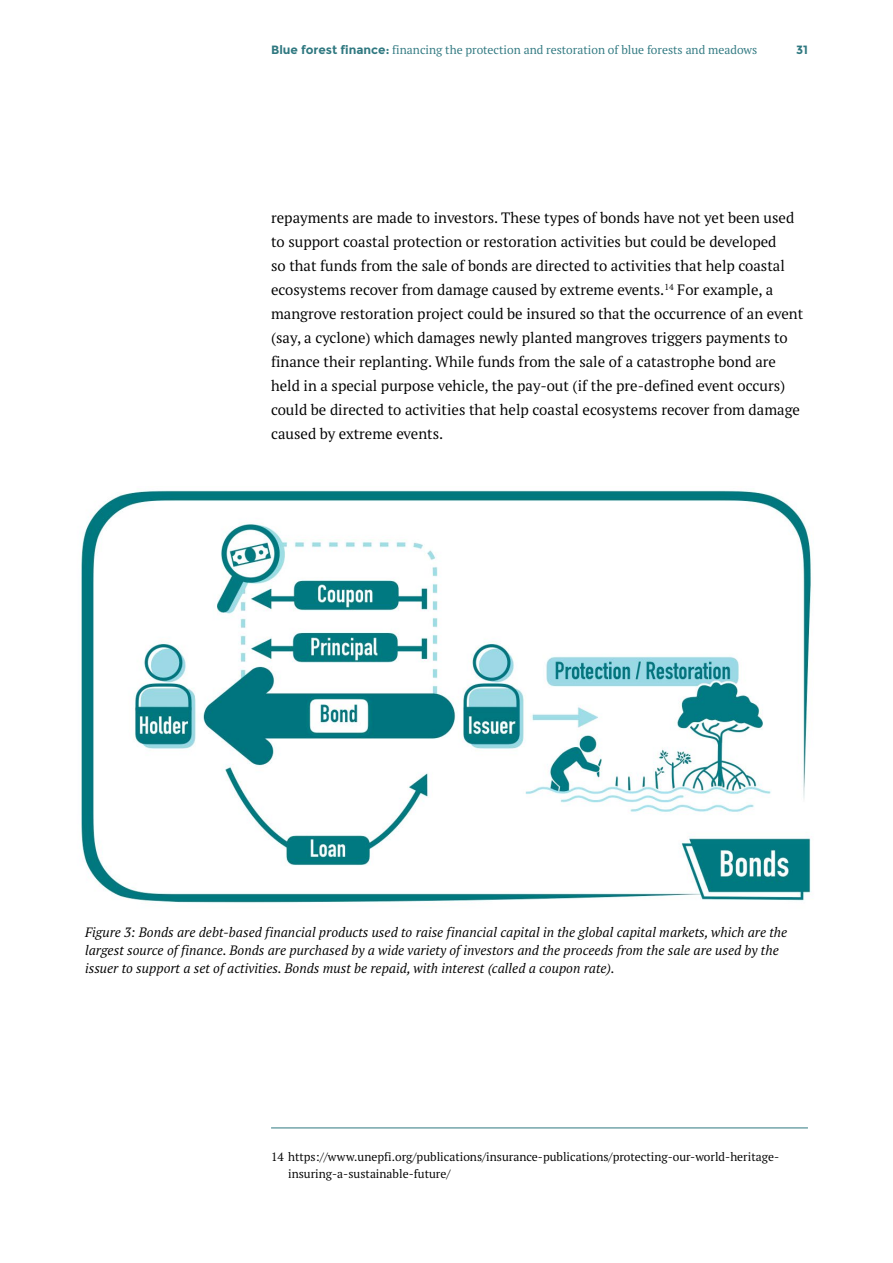
<style>
.page{position:relative;width:893px;height:1263px;background:#fff}
.page>*{position:absolute;margin:0;border:0;box-sizing:border-box;transform-origin:0 0}
.t1{font:15px/24px "PT Serif Pro";color:#000}
.t2{font:italic 13.5px/18px "PT Serif Pro";color:#000}
.t3{font:12px/16.5px "PT Serif Pro";color:#000}
.t4{font:12px "PT Serif Pro";color:#2f7880}
.t5{font:700 12px "Montserrat";color:#2f7880}
.s1{font-family:"Montserrat";font-weight:700}
</style>
<div class="page">
<hr style="left:271px;top:1127px;width:537px;height:1px;background:#2f7880">
<img style="left:81px;top:490px;width:730px;height:413px">
<p class="t4" style="left:271px;top:42px;width:488px"><span class="s1">Blue forest finance:</span> financing the protection and restoration of blue forests and meadows</p>
<p class="t5" style="left:796px;top:43px;width:13px">31</p>
<p class="t1" style="left:271px;top:205px;width:534px">repayments are made to investors. These types of bonds have not yet been used to support coastal protection or restoration activities but could be developed<br>so that funds from the sale of bonds are directed to activities that help coastal ecosystems recover from damage caused by extreme events.<sup>14</sup> For example, a mangrove restoration project could be insured so that the occurrence of an event (say, a cyclone) which damages newly planted mangroves triggers payments to finance their replanting. While funds from the sale of a catastrophe bond are held in a special purpose vehicle, the pay-out (if the pre-defined event occurs) could be directed to activities that help coastal ecosystems recover from damage caused by extreme events.</p>
<p class="t2" style="left:85px;top:923px;width:704px">Figure 3: Bonds are debt-based financial products used to raise financial capital in the global capital markets, which are the largest source of finance. Bonds are purchased by a wide variety of investors and the proceeds from the sale are used by the issuer to support a set of activities. Bonds must be repaid, with interest (called a coupon rate).</p>
<p class="t3" style="left:288px;top:1149px;width:493px;text-indent:-17px">14 https://www.unepfi.org/publications/insurance-publications/protecting-our-world-heritage&shy;insuring-a-sustainable-future/</p>
</div>
